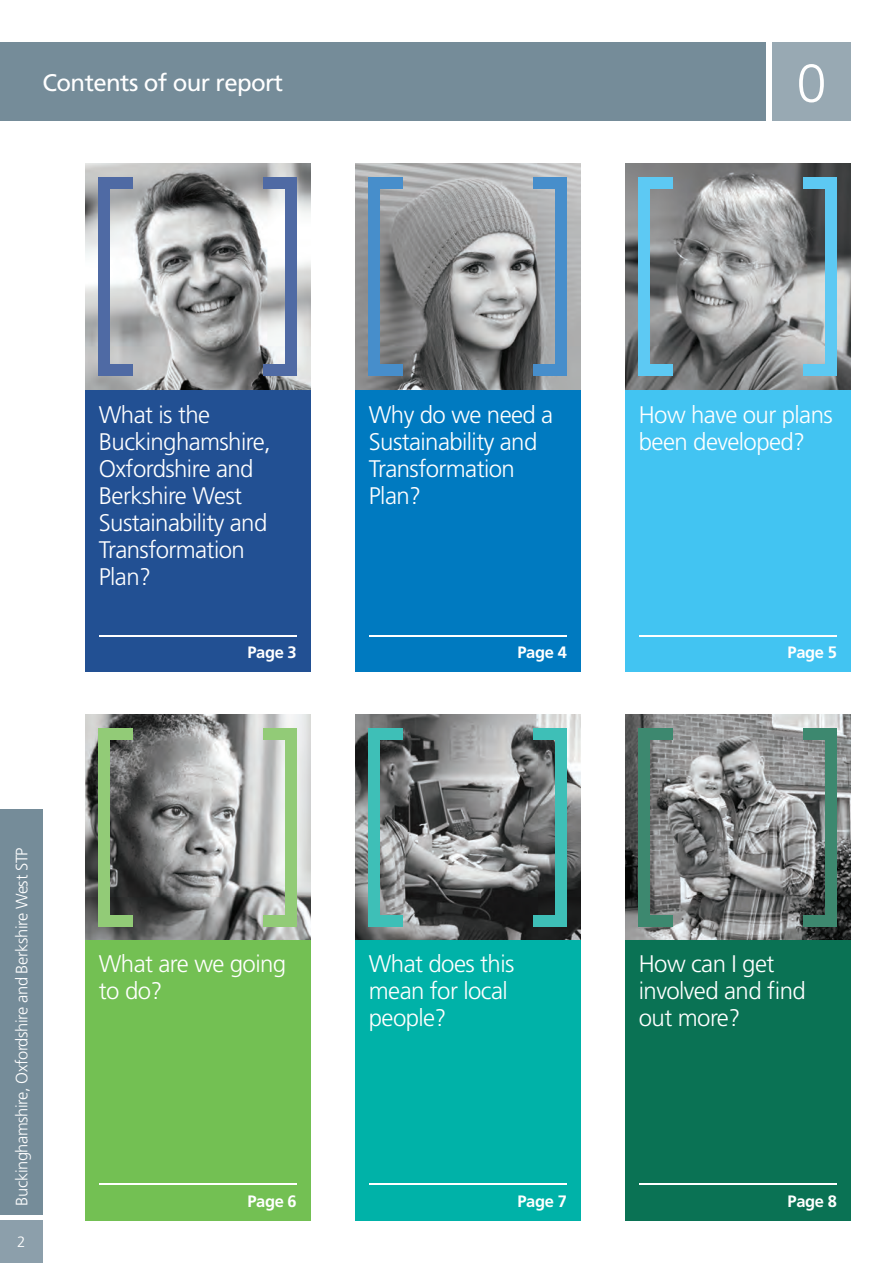
<style>
.page{position:relative;width:893px;height:1263px;background:#fff}
.page>*{position:absolute;margin:0;border:0;box-sizing:border-box;transform-origin:0 0}
.t1{font:300 54px "Frutiger LT Std";color:#fff}
.t2{font:300 24px/27px "Frutiger LT Std";letter-spacing:-.025em;color:#fff}
.t3{font:24px "Frutiger LT Std";letter-spacing:-.025em;color:#fff}
.t4{font:300 16.5px "Frutiger LT Std";letter-spacing:-.025em;color:#fff}
.t5{font:700 16.5px "Frutiger LT Std";letter-spacing:-.025em;color:#fff}
.t6{font:300 15px "Frutiger LT Std";color:#fff}
</style>
<div class="page">
<div style="left:0;top:809px;width:43px;height:406px;background:#758c99"></div>
<div style="left:625px;top:389px;width:225px;height:283px;background:#42c4f2"></div>
<div style="left:625px;top:940px;width:225px;height:280px;background:#0a7254"></div>
<img style="left:625px;top:164px;width:225px;height:225px">
<img style="left:85px;top:714px;width:225px;height:226px">
<div style="left:355px;top:389px;width:225px;height:283px;background:#007ac0"></div>
<div style="left:355px;top:940px;width:225px;height:280px;background:#00b2a8"></div>
<img style="left:355px;top:164px;width:225px;height:225px">
<img style="left:355px;top:714px;width:225px;height:226px">
<div style="left:85px;top:389px;width:225px;height:283px;background:#225093"></div>
<div style="left:85px;top:940px;width:225px;height:280px;background:#73c053"></div>
<img style="left:85px;top:164px;width:225px;height:225px">
<img style="left:625px;top:714px;width:225px;height:226px">
<div style="left:0;top:1220px;width:43px;height:43px;background:#8c9fab"></div>
<div style="left:0;top:43px;width:765px;height:78px;background:#758c99"></div>
<div style="left:772px;top:43px;width:78px;height:78px;background:#98a9b3"></div>
<hr style="left:99px;top:635px;width:198px;height:2px;background:#fff">
<hr style="left:369px;top:635px;width:198px;height:2px;background:#fff">
<hr style="left:639px;top:635px;width:198px;height:2px;background:#fff">
<hr style="left:639px;top:1183px;width:198px;height:2px;background:#fff">
<hr style="left:369px;top:1183px;width:198px;height:2px;background:#fff">
<hr style="left:99px;top:1183px;width:198px;height:2px;background:#fff">
<div style="left:99px;top:364px;width:33px;height:12px;background:#4f6aa4"></div>
<div style="left:99px;top:177px;width:33px;height:11px;background:#4f6aa4"></div>
<div style="left:99px;top:177px;width:11px;height:199px;background:#4f6aa4"></div>
<div style="left:263px;top:177px;width:34px;height:11px;background:#4f6aa4"></div>
<div style="left:263px;top:364px;width:34px;height:12px;background:#4f6aa4"></div>
<div style="left:286px;top:177px;width:11px;height:199px;background:#4f6aa4"></div>
<div style="left:99px;top:915px;width:33px;height:11px;background:#92cb77"></div>
<div style="left:99px;top:728px;width:33px;height:11px;background:#92cb77"></div>
<div style="left:99px;top:728px;width:11px;height:198px;background:#92cb77"></div>
<div style="left:263px;top:728px;width:34px;height:11px;background:#92cb77"></div>
<div style="left:263px;top:915px;width:34px;height:11px;background:#92cb77"></div>
<div style="left:286px;top:728px;width:11px;height:198px;background:#92cb77"></div>
<div style="left:369px;top:364px;width:33px;height:12px;background:#478ecb"></div>
<div style="left:369px;top:177px;width:33px;height:11px;background:#478ecb"></div>
<div style="left:369px;top:177px;width:11px;height:199px;background:#478ecb"></div>
<div style="left:533px;top:177px;width:34px;height:11px;background:#478ecb"></div>
<div style="left:533px;top:364px;width:34px;height:12px;background:#478ecb"></div>
<div style="left:556px;top:177px;width:11px;height:199px;background:#478ecb"></div>
<div style="left:369px;top:915px;width:33px;height:11px;background:#3ebfb7"></div>
<div style="left:369px;top:728px;width:33px;height:11px;background:#3ebfb7"></div>
<div style="left:369px;top:728px;width:11px;height:198px;background:#3ebfb7"></div>
<div style="left:533px;top:728px;width:34px;height:11px;background:#3ebfb7"></div>
<div style="left:533px;top:915px;width:34px;height:11px;background:#3ebfb7"></div>
<div style="left:556px;top:728px;width:11px;height:198px;background:#3ebfb7"></div>
<div style="left:639px;top:364px;width:33px;height:12px;background:#5dc9f3"></div>
<div style="left:639px;top:177px;width:33px;height:11px;background:#5dc9f3"></div>
<div style="left:639px;top:177px;width:11px;height:199px;background:#5dc9f3"></div>
<div style="left:803px;top:177px;width:34px;height:11px;background:#5dc9f3"></div>
<div style="left:803px;top:364px;width:34px;height:12px;background:#5dc9f3"></div>
<div style="left:826px;top:177px;width:11px;height:199px;background:#5dc9f3"></div>
<div style="left:639px;top:915px;width:33px;height:11px;background:#3d886f"></div>
<div style="left:639px;top:728px;width:33px;height:11px;background:#3d886f"></div>
<div style="left:639px;top:728px;width:11px;height:198px;background:#3d886f"></div>
<div style="left:803px;top:728px;width:34px;height:11px;background:#3d886f"></div>
<div style="left:803px;top:915px;width:34px;height:11px;background:#3d886f"></div>
<div style="left:826px;top:728px;width:11px;height:198px;background:#3d886f"></div>
<p class="t3" style="left:43px;top:68px;width:242px">Contents of our report</p>
<p class="t1" style="left:796px;top:53px;width:32px">0</p>
<p class="t2" style="left:99px;top:401px;width:173px">What is the<br>Buckinghamshire,<br>Oxfordshire and<br>Berkshire West<br>Sustainability and<br>Transformation<br>Plan?</p>
<p class="t2" style="left:369px;top:401px;width:186px">Why do we need a<br>Sustainability and<br>Transformation<br>Plan?</p>
<p class="t2" style="left:639px;top:401px;width:195px">How have our plans been developed?</p>
<p class="t5" style="left:247px;top:643px;width:51px">Page 3</p>
<p class="t5" style="left:517px;top:643px;width:51px">Page 4</p>
<p class="t5" style="left:787px;top:643px;width:51px">Page 5</p>
<p class="t4" style="left:12px;top:1206px;width:360px;rotate:-90deg">Buckinghamshire, Oxfordshire and Berkshire West STP</p>
<p class="t6" style="left:17px;top:1234px;width:10px">2</p>
<p class="t2" style="left:99px;top:950px;width:189px">What are we going to do?</p>
<p class="t2" style="left:369px;top:950px;width:147px">What does this mean for local people?</p>
<p class="t2" style="left:639px;top:950px;width:169px">How can I get involved and find out more?</p>
<p class="t5" style="left:247px;top:1191px;width:51px">Page 6</p>
<p class="t5" style="left:517px;top:1191px;width:51px">Page 7</p>
<p class="t5" style="left:787px;top:1191px;width:51px">Page 8</p>
</div>
